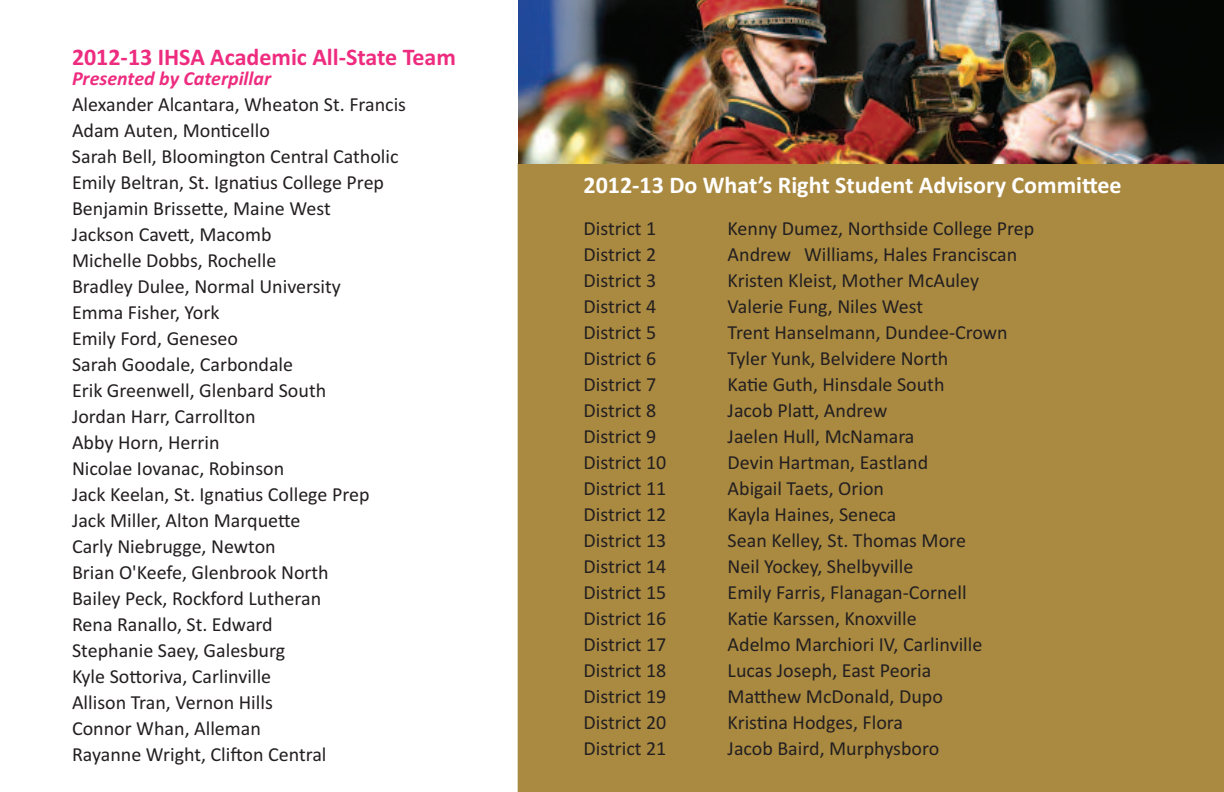
<style>
.page{position:relative;width:1224px;height:792px;background:#fff}
.page>*{position:absolute;margin:0;border:0;box-sizing:border-box;transform-origin:0 0}
.t1{font:700 24px "Calibri";color:#fff}
.t2{font:700 24px "Calibri";color:#ee2c7f}
.t3{font:20px/26px "Calibri";color:#231f20}
.t4{font:italic 700 20px "Calibri";color:#ee2c7f}
</style>
<div class="page">
<div style="left:512px;top:163px;width:712px;height:629px;background:#aa8a41"></div>
<img style="left:518px;top:0;width:706px;height:164px">
<div style="left:506px;top:0;width:12px;height:792px;background:#fff"></div>
<p class="t2" style="left:72px;top:43px;width:386px">2012-13 IHSA Academic All-State Team</p>
<p class="t4" style="left:72px;top:67px;width:201px">Presented by Caterpillar</p>
<p class="t3" style="left:72px;top:91px;width:336px">Alexander Alcantara, Wheaton St. Francis<br>Adam Auten, Monticello<br>Sarah Bell, Bloomington Central Catholic<br>Emily Beltran, St. Ignatius College Prep<br>Benjamin Brissette, Maine West<br>Jackson Cavett, Macomb<br>Michelle Dobbs, Rochelle<br>Bradley Dulee, Normal University<br>Emma Fisher, York<br>Emily Ford, Geneseo<br>Sarah Goodale, Carbondale<br>Erik Greenwell, Glenbard South<br>Jordan Harr, Carrollton<br>Abby Horn, Herrin<br>Nicolae Iovanac, Robinson<br>Jack Keelan, St. Ignatius College Prep<br>Jack Miller, Alton Marquette<br>Carly Niebrugge, Newton<br>Brian O'Keefe, Glenbrook North<br>Bailey Peck, Rockford Lutheran<br>Rena Ranallo, St. Edward<br>Stephanie Saey, Galesburg<br>Kyle Sottoriva, Carlinville<br>Allison Tran, Vernon Hills<br>Connor Whan, Alleman<br>Rayanne Wright, Clifton Central</p>
<p class="t1" style="left:584px;top:171px;width:540px">2012-13 Do What’s Right Student Advisory Committee</p>
<p class="t3" style="left:584px;top:215px;width:74px">District 1</p>
<p class="t3" style="left:728px;top:215px;width:308px">Kenny Dumez, Northside College Prep</p>
<p class="t3" style="left:584px;top:241px;width:74px">District 2</p>
<p class="t3" style="left:728px;top:241px;width:291px">Andrew Williams, Hales Franciscan</p>
<p class="t3" style="left:584px;top:267px;width:74px">District 3</p>
<p class="t3" style="left:728px;top:267px;width:253px">Kristen Kleist, Mother McAuley</p>
<p class="t3" style="left:584px;top:293px;width:74px">District 4</p>
<p class="t3" style="left:728px;top:293px;width:197px">Valerie Fung, Niles West</p>
<p class="t3" style="left:584px;top:319px;width:74px">District 5</p>
<p class="t3" style="left:728px;top:319px;width:282px">Trent Hanselmann, Dundee-Crown</p>
<p class="t3" style="left:584px;top:345px;width:74px">District 6</p>
<p class="t3" style="left:728px;top:345px;width:222px">Tyler Yunk, Belvidere North</p>
<p class="t3" style="left:584px;top:371px;width:74px">District 7</p>
<p class="t3" style="left:728px;top:371px;width:218px">Katie Guth, Hinsdale South</p>
<p class="t3" style="left:584px;top:397px;width:74px">District 8</p>
<p class="t3" style="left:728px;top:397px;width:161px">Jacob Platt, Andrew</p>
<p class="t3" style="left:584px;top:423px;width:74px">District 9</p>
<p class="t3" style="left:728px;top:423px;width:188px">Jaelen Hull, McNamara</p>
<p class="t3" style="left:584px;top:449px;width:84px">District 10</p>
<p class="t3" style="left:728px;top:449px;width:202px">Devin Hartman, Eastland</p>
<p class="t3" style="left:584px;top:475px;width:84px">District 11</p>
<p class="t3" style="left:728px;top:475px;width:158px">Abigail Taets, Orion</p>
<p class="t3" style="left:584px;top:501px;width:84px">District 12</p>
<p class="t3" style="left:728px;top:501px;width:170px">Kayla Haines, Seneca</p>
<p class="t3" style="left:584px;top:527px;width:84px">District 13</p>
<p class="t3" style="left:728px;top:527px;width:240px">Sean Kelley, St. Thomas More</p>
<p class="t3" style="left:584px;top:553px;width:84px">District 14</p>
<p class="t3" style="left:728px;top:553px;width:187px">Neil Yockey, Shelbyville</p>
<p class="t3" style="left:584px;top:579px;width:84px">District 15</p>
<p class="t3" style="left:728px;top:579px;width:241px">Emily Farris, Flanagan-Cornell</p>
<p class="t3" style="left:584px;top:605px;width:84px">District 16</p>
<p class="t3" style="left:728px;top:605px;width:191px">Katie Karssen, Knoxville</p>
<p class="t3" style="left:584px;top:631px;width:84px">District 17</p>
<p class="t3" style="left:728px;top:631px;width:256px">Adelmo Marchiori IV, Carlinville</p>
<p class="t3" style="left:584px;top:657px;width:84px">District 18</p>
<p class="t3" style="left:728px;top:657px;width:205px">Lucas Joseph, East Peoria</p>
<p class="t3" style="left:584px;top:683px;width:84px">District 19</p>
<p class="t3" style="left:728px;top:683px;width:217px">Matthew McDonald, Dupo</p>
<p class="t3" style="left:584px;top:709px;width:84px">District 20</p>
<p class="t3" style="left:728px;top:709px;width:177px">Kristina Hodges, Flora</p>
<p class="t3" style="left:584px;top:735px;width:84px">District 21</p>
<p class="t3" style="left:728px;top:735px;width:213px">Jacob Baird, Murphysboro</p>
</div>
